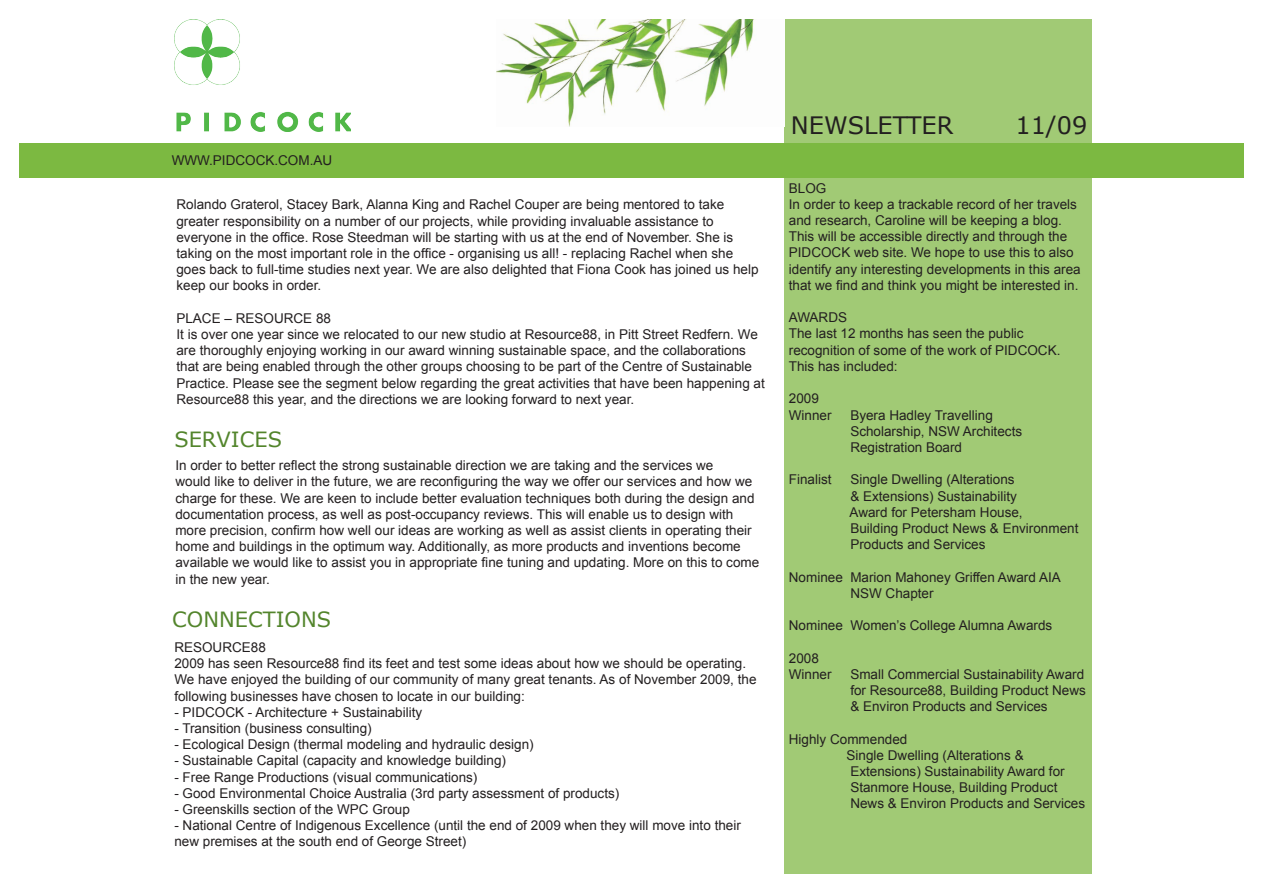
<style>
.page{position:relative;width:1263px;height:893px;background:#fff}
.page>*{position:absolute;margin:0;border:0;box-sizing:border-box;transform-origin:0 0}
.t1{font:24px "Verdana";color:#231f20}
.t2{font:21px "Verdana";color:#53852c}
.t3{font:13.5px/16.2px "Arial";color:#231f20}
</style>
<div class="page">
<div style="left:784px;top:19px;width:308px;height:855px;background:#a1ca75"></div>
<div style="left:19px;top:143px;width:1225px;height:34px;background:#7cb941"></div>
<img style="left:174px;top:19px;width:176px;height:112px">
<img style="left:497px;top:19px;width:257px;height:108px">
<p class="t3" style="left:172px;top:152px;width:162px">WWW.PIDCOCK.COM.AU</p>
<p class="t3" style="left:176px;top:196px;width:584px">Rolando Graterol, Stacey Bark, Alanna King and Rachel Couper are being mentored to take greater responsibility on a number of our projects, while providing invaluable assistance to everyone in the office. Rose Steedman will be starting with us at the end of November. She is taking on the most important role in the office - organising us all! - replacing Rachel when she goes back to full-time studies next year. We are also delighted that Fiona Cook has joined us help keep our books in order.</p>
<p class="t3" style="left:176px;top:310px;width:156px">PLACE – RESOURCE 88</p>
<p class="t3" style="left:176px;top:326px;width:590px">It is over one year since we relocated to our new studio at Resource88, in Pitt Street Redfern. We are thoroughly enjoying working in our award winning sustainable space, and the collaborations that are being enabled through the other groups choosing to be part of the Centre of Sustainable Practice. Please see the segment below regarding the great activities that have been happening at Resource88 this year, and the directions we are looking forward to next year.</p>
<p class="t2" style="left:174px;top:426px;width:109px">SERVICES</p>
<p class="t3" style="left:175px;top:457px;width:585px">In order to better reflect the strong sustainable direction we are taking and the services we<br>would like to deliver in the future, we are reconfiguring the way we offer our services and how we charge for these. We are keen to include better evaluation techniques both during the design and documentation process, as well as post-occupancy reviews. This will enable us to design with more precision, confirm how well our ideas are working as well as assist clients in operating their home and buildings in the optimum way. Additionally, as more products and inventions become available we would like to assist you in appropriate fine tuning and updating. More on this to come in the new year.</p>
<p class="t2" style="left:172px;top:606px;width:160px">CONNECTIONS</p>
<p class="t3" style="left:174px;top:639px;width:93px">RESOURCE88</p>
<p class="t3" style="left:174px;top:655px;width:584px">2009 has seen Resource88 find its feet and test some ideas about how we should be operating.<br>We have enjoyed the building of our community of many great tenants. As of November 2009, the following businesses have chosen to locate in our building:</p>
<p class="t3" style="left:174px;top:704px;width:249px">- PIDCOCK - Architecture + Sustainability</p>
<p class="t3" style="left:174px;top:720px;width:199px">- Transition (business consulting)</p>
<p class="t3" style="left:174px;top:736px;width:361px">- Ecological Design (thermal modeling and hydraulic design)</p>
<p class="t3" style="left:174px;top:752px;width:333px">- Sustainable Capital (capacity and knowledge building)</p>
<p class="t3" style="left:174px;top:769px;width:305px">- Free Range Productions (visual communications)</p>
<p class="t3" style="left:174px;top:785px;width:446px">- Good Environmental Choice Australia (3rd party assessment of products)</p>
<p class="t3" style="left:174px;top:801px;width:237px">- Greenskills section of the WPC Group</p>
<p class="t3" style="left:174px;top:817px;width:568px">- National Centre of Indigenous Excellence (until the end of 2009 when they will move into their new premises at the south end of George Street)</p>
<p class="t1" style="left:791px;top:110px;width:164px">NEWSLETTER</p>
<p class="t1" style="left:1015px;top:110px;width:73px">11/09</p>
<p class="t3" style="left:789px;top:180px;width:39px">BLOG</p>
<p class="t3" style="left:789px;top:196px;width:293px">In order to keep a trackable record of her travels and research, Caroline will be keeping a blog.<br>This will be accessible directly and through the PIDCOCK web site. We hope to use this to also identify any interesting developments in this area that we find and think you might be interested in.</p>
<p class="t3" style="left:789px;top:309px;width:60px">AWARDS</p>
<p class="t3" style="left:789px;top:326px;width:273px">The last 12 months has seen the public recognition of some of the work of PIDCOCK.<br>This has included:</p>
<p class="t3" style="left:789px;top:390px;width:32px">2009</p>
<p class="t3" style="left:789px;top:407px;width:44px">Winner</p>
<p class="t3" style="left:850px;top:407px;width:173px">Byera Hadley Travelling<br>Scholarship, NSW Architects<br>Registration Board</p>
<p class="t3" style="left:789px;top:471px;width:44px">Finalist</p>
<p class="t3" style="left:849px;top:471px;width:230px">Single Dwelling (Alterations<br>&amp; Extensions) Sustainability<br>Award for Petersham House,<br>Building Product News &amp; Environment<br>Products and Services</p>
<p class="t3" style="left:850px;top:569px;width:212px;text-indent:-62px">Nominee Marion Mahoney Griffen Award AIA<br>NSW Chapter</p>
<p class="t3" style="left:789px;top:617px;width:265px">Nominee Women’s College Alumna Awards</p>
<p class="t3" style="left:789px;top:650px;width:32px">2008</p>
<p class="t3" style="left:789px;top:666px;width:44px">Winner</p>
<p class="t3" style="left:850px;top:666px;width:237px">Small Commercial Sustainability Award for Resource88, Building Product News &amp; Environ Products and Services</p>
<p class="t3" style="left:789px;top:731px;width:120px">Highly Commended</p>
<p class="t3" style="left:846px;top:747px;width:220px">Single Dwelling (Alterations &amp;<br>Extensions) Sustainability Award for<br>Stanmore House, Building Product</p>
<p class="t3" style="left:850px;top:795px;width:236px">News &amp; Environ Products and Services</p>
</div>
